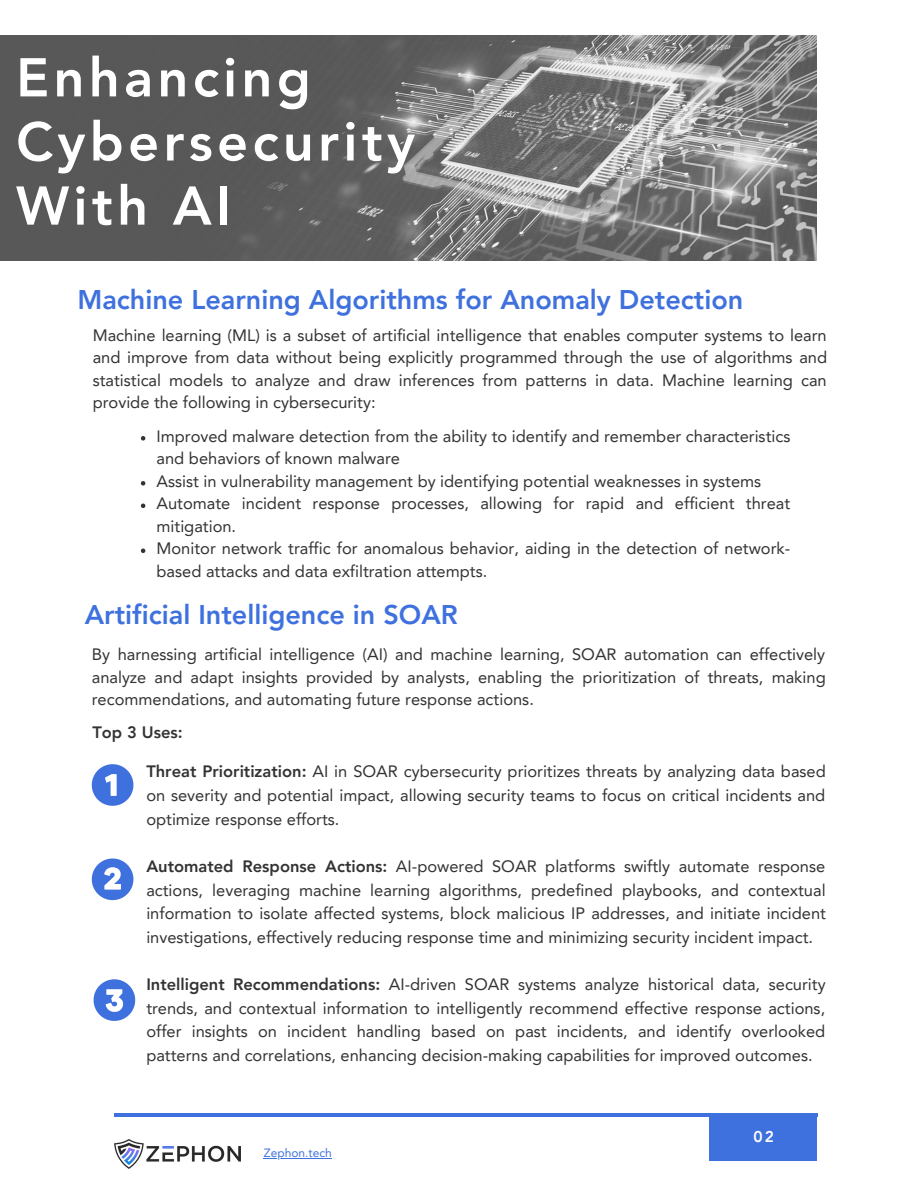
<style>
.page{position:relative;width:918px;height:1188px;background:#fff}
.page>*{position:absolute;margin:0;border:0;box-sizing:border-box;transform-origin:0 0}
.t1{font:800 54px "Avenir LT Pro";letter-spacing:.08em;color:#fff}
.t2{font:800 27px "Avenir LT Pro";color:#3f71de}
.t3{font:16.5px/22.5px "Avenir LT Pro";color:#333;text-align:justify}
.t4{font:800 16.5px "Avenir LT Pro";color:#333}
.t5{font:800 15.6px "Avenir LT Pro";color:#fff}
.t6{font:12px "Avenir LT Pro";color:#3f71de}
.s1{font-weight:800}
</style>
<div class="page">
<div style="left:709px;top:1117px;width:108px;height:44px;background:#3f71de"></div>
<hr style="left:114px;top:1114px;width:703px;height:3px;background:#3f71de">
<img style="left:0;top:35px;width:817px;height:225px">
<svg style="left:92px;top:764px;width:41px;height:42px"></svg>
<svg style="left:92px;top:859px;width:41px;height:41px"></svg>
<svg style="left:94px;top:979px;width:41px;height:42px"></svg>
<svg style="left:141px;top:436px;width:4px;height:5px"></svg>
<svg style="left:141px;top:481px;width:4px;height:5px"></svg>
<svg style="left:141px;top:504px;width:4px;height:4px"></svg>
<svg style="left:141px;top:549px;width:4px;height:4px"></svg>
<img style="left:114px;top:1139px;width:126px;height:29px">
<hr style="left:264px;top:1158px;width:68px;height:1px;background:#3f71de">
<p class="t1" style="left:16px;top:56px;width:296px">Enhancing</p>
<p class="t1" style="left:16px;top:120px;width:400px">Cybersecurity</p>
<p class="t1" style="left:16px;top:184px;width:216px">With AI</p>
<p class="t2" style="left:77px;top:289px;width:667px">Machine Learning Algorithms for Anomaly Detection</p>
<p class="t3" style="left:93px;top:325px;width:736px">Machine learning (ML) is a subset of artificial intelligence that enables computer systems to learn and improve from data without being explicitly programmed through the use of algorithms and statistical models to analyze and draw inferences from patterns in data. Machine learning can provide the following in cybersecurity:</p>
<p class="t3" style="left:157px;top:426px;width:635px">Improved malware detection from the ability to identify and remember characteristics and behaviors of known malware</p>
<p class="t3" style="left:157px;top:471px;width:606px">Assist in vulnerability management by identifying potential weaknesses in systems</p>
<p class="t3" style="left:157px;top:494px;width:635px">Automate incident response processes, allowing for rapid and efficient threat mitigation.</p>
<p class="t3" style="left:157px;top:539px;width:635px">Monitor network traffic for anomalous behavior, aiding in the detection of network&shy;based attacks and data exfiltration attempts.</p>
<p class="t2" style="left:85px;top:603px;width:375px">Artificial Intelligence in SOAR</p>
<p class="t3" style="left:92px;top:645px;width:735px">By harnessing artificial intelligence (AI) and machine learning, SOAR automation can effectively analyze and adapt insights provided by analysts, enabling the prioritization of threats, making recommendations, and automating future response actions.</p>
<p class="t4" style="left:92px;top:725px;width:92px">Top 3 Uses:</p>
<p class="t3" style="left:146px;top:761px;width:681px;line-height:23.7px"><span class="s1">Threat Prioritization:</span> AI in SOAR cybersecurity prioritizes threats by analyzing data based on severity and potential impact, allowing security teams to focus on critical incidents and optimize response efforts.</p>
<p class="t3" style="left:146px;top:856px;width:681px;line-height:23.7px"><span class="s1">Automated Response Actions:</span> AI-powered SOAR platforms swiftly automate response actions, leveraging machine learning algorithms, predefined playbooks, and contextual information to isolate affected systems, block malicious IP addresses, and initiate incident investigations, effectively reducing response time and minimizing security incident impact.</p>
<p class="t3" style="left:146px;top:974px;width:681px;line-height:23.7px"><span class="s1">Intelligent Recommendations:</span> AI-driven SOAR systems analyze historical data, security trends, and contextual information to intelligently recommend effective response actions, offer insights on incident handling based on past incidents, and identify overlooked patterns and correlations, enhancing decision-making capabilities for improved outcomes.</p>
<p class="t6" style="left:264px;top:1148px;width:70px">Zephon.tech</p>
<p class="t5" style="left:753px;top:1130px;width:22px">02</p>
</div>
